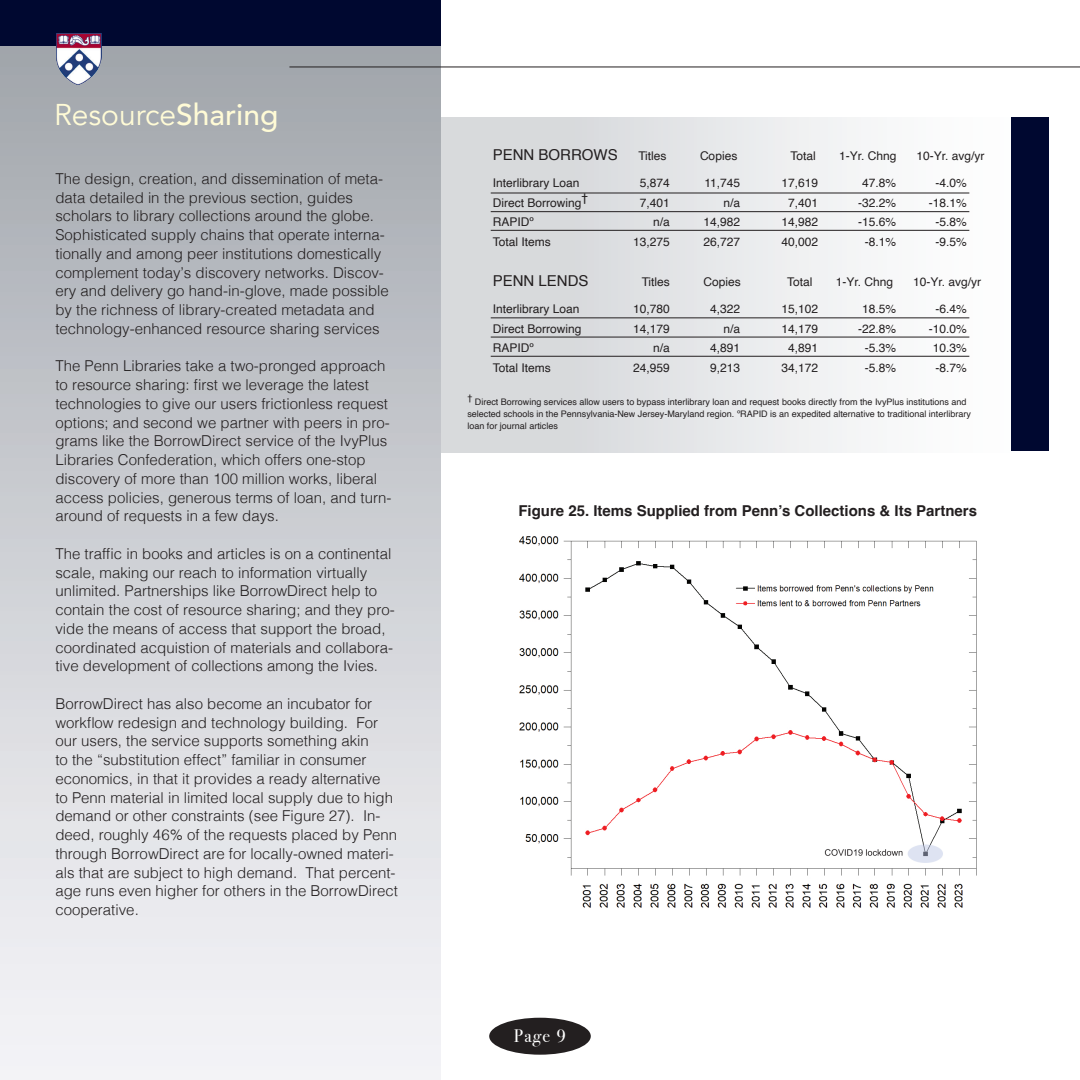
<style>
.page{position:relative;width:1080px;height:1080px;background:#fff}
.page>*{position:absolute;margin:0;border:0;box-sizing:border-box;transform-origin:0 0}
.t1{font:30px "Avenir";color:#fffbd6}
.t2{font:18px "Bodoni Svty Two ITCTT";color:#fff}
.t3{font:300 15px/18.8px "Helvetica";color:#231f20}
.t4{font:700 15px "Helvetica";color:#231f20}
.t5{font:15px "Helvetica";color:#231f20}
.t6{font:12px "Helvetica";color:#231f20}
.t7{font:9px/12px "Helvetica";color:#231f20}
.s1{font-weight:500}
</style>
<div class="page">
<div style="left:441px;top:117px;width:608px;height:335px;background:linear-gradient(to right,#d0d3d5,#fff)"></div>
<div style="left:0;top:28px;width:441px;height:1052px;background:linear-gradient(to bottom,#a1a6ac,#f8f8fb)"></div>
<div style="left:0;top:0;width:441px;height:45px;background:#000830"></div>
<div style="left:1011px;top:117px;width:38px;height:334px;background:#000830"></div>
<img style="left:56px;top:34px;width:45px;height:51px">
<div style="left:489px;top:1018px;width:102px;height:37px;background:#231f20;border-radius:50%"></div>
<hr style="left:289px;top:67px;width:791px;height:1px;background:#231f20">
<hr style="left:491px;top:211px;width:478px;height:1px;background:#231f20">
<hr style="left:491px;top:193px;width:478px;height:1px;background:#231f20">
<hr style="left:491px;top:318px;width:478px;height:1px;background:#231f20">
<hr style="left:491px;top:230px;width:478px;height:1px;background:#231f20">
<hr style="left:491px;top:337px;width:478px;height:1px;background:#231f20">
<hr style="left:491px;top:356px;width:478px;height:1px;background:#231f20">
<img style="left:519px;top:536px;width:458px;height:372px">
<p class="t1" style="left:54px;top:96px;width:226px">Resource<span class="s1">Sharing</span></p>
<p class="t3" style="left:55px;top:168px;width:335px">The design, creation, and dissemination of meta&shy;data detailed in the previous section, guides scholars to library collections around the globe.<br>Sophisticated supply chains that operate interna&shy;tionally and among peer institutions domestically complement today’s discovery networks. Discov&shy;ery and delivery go hand-in-glove, made possible by the richness of library-created metadata and technology-enhanced resource sharing services</p>
<p class="t3" style="left:55px;top:356px;width:337px">The Penn Libraries take a two-pronged approach to resource sharing: first we leverage the latest technologies to give our users frictionless request options; and second we partner with peers in pro&shy;grams like the BorrowDirect service of the IvyPlus Libraries Confederation, which offers one-stop discovery of more than 100 million works, liberal access policies, generous terms of loan, and turn&shy;around of requests in a few days.</p>
<p class="t3" style="left:55px;top:543px;width:341px">The traffic in books and articles is on a continental scale, making our reach to information virtually unlimited. Partnerships like BorrowDirect help to contain the cost of resource sharing; and they pro&shy;vide the means of access that support the broad, coordinated acquistion of materials and collabora&shy;tive development of collections among the Ivies.</p>
<p class="t3" style="left:55px;top:693px;width:344px">BorrowDirect has also become an incubator for workflow redesign and technology building. For our users, the service supports something akin<br>to the “substitution effect” familiar in consumer economics, in that it provides a ready alternative<br>to Penn material in limited local supply due to high demand or other constraints (see Figure 27). In&shy;deed, roughly 46% of the requests placed by Penn through BorrowDirect are for locally-owned materi&shy;als that are subject to high demand. That percent&shy;age runs even higher for others in the BorrowDirect cooperative.</p>
<p class="t5" style="left:493px;top:144px;width:127px">PENN BORROWS</p>
<p class="t6" style="left:638px;top:147px;width:30px">Titles</p>
<p class="t6" style="left:700px;top:147px;width:39px">Copies</p>
<p class="t6" style="left:790px;top:147px;width:27px">Total</p>
<p class="t6" style="left:839px;top:147px;width:59px">1-Yr. Chng</p>
<p class="t6" style="left:917px;top:147px;width:70px">10-Yr. avg/yr</p>
<p class="t6" style="left:493px;top:174px;width:88px">Interlibrary Loan</p>
<p class="t6" style="left:640px;top:174px;width:32px">5,874</p>
<p class="t6" style="left:704px;top:174px;width:37px">11,745</p>
<p class="t6" style="left:782px;top:174px;width:38px">17,619</p>
<p class="t6" style="left:862px;top:174px;width:36px">47.8%</p>
<p class="t6" style="left:935px;top:174px;width:33px">-4.0%</p>
<p class="t6" style="left:493px;top:193px;width:97px">Direct Borrowing†</p>
<p class="t6" style="left:640px;top:193px;width:32px">7,401</p>
<p class="t6" style="left:724px;top:193px;width:18px">n/a</p>
<p class="t6" style="left:788px;top:193px;width:32px">7,401</p>
<p class="t6" style="left:858px;top:193px;width:40px">-32.2%</p>
<p class="t6" style="left:929px;top:193px;width:40px">-18.1%</p>
<p class="t6" style="left:493px;top:213px;width:43px">RAPIDº</p>
<p class="t6" style="left:653px;top:213px;width:18px">n/a</p>
<p class="t6" style="left:704px;top:213px;width:38px">14,982</p>
<p class="t6" style="left:782px;top:213px;width:38px">14,982</p>
<p class="t6" style="left:858px;top:213px;width:40px">-15.6%</p>
<p class="t6" style="left:935px;top:213px;width:33px">-5.8%</p>
<p class="t6" style="left:493px;top:232px;width:60px">Total Items</p>
<p class="t6" style="left:633px;top:232px;width:38px">13,275</p>
<p class="t6" style="left:704px;top:232px;width:38px">26,727</p>
<p class="t6" style="left:782px;top:232px;width:38px">40,002</p>
<p class="t6" style="left:865px;top:232px;width:33px">-8.1%</p>
<p class="t6" style="left:935px;top:232px;width:33px">-9.5%</p>
<p class="t5" style="left:493px;top:270px;width:97px">PENN LENDS</p>
<p class="t6" style="left:642px;top:273px;width:30px">Titles</p>
<p class="t6" style="left:703px;top:273px;width:39px">Copies</p>
<p class="t6" style="left:787px;top:273px;width:27px">Total</p>
<p class="t6" style="left:836px;top:273px;width:59px">1-Yr. Chng</p>
<p class="t6" style="left:913px;top:273px;width:70px">10-Yr. avg/yr</p>
<p class="t6" style="left:493px;top:300px;width:88px">Interlibrary Loan</p>
<p class="t6" style="left:633px;top:300px;width:38px">10,780</p>
<p class="t6" style="left:710px;top:300px;width:32px">4,322</p>
<p class="t6" style="left:782px;top:300px;width:38px">15,102</p>
<p class="t6" style="left:862px;top:300px;width:36px">18.5%</p>
<p class="t6" style="left:935px;top:300px;width:33px">-6.4%</p>
<p class="t6" style="left:493px;top:319px;width:90px">Direct Borrowing</p>
<p class="t6" style="left:633px;top:319px;width:38px">14,179</p>
<p class="t6" style="left:724px;top:319px;width:18px">n/a</p>
<p class="t6" style="left:782px;top:319px;width:38px">14,179</p>
<p class="t6" style="left:858px;top:319px;width:40px">-22.8%</p>
<p class="t6" style="left:929px;top:319px;width:40px">-10.0%</p>
<p class="t6" style="left:493px;top:339px;width:43px">RAPIDº</p>
<p class="t6" style="left:653px;top:339px;width:18px">n/a</p>
<p class="t6" style="left:710px;top:339px;width:32px">4,891</p>
<p class="t6" style="left:788px;top:339px;width:32px">4,891</p>
<p class="t6" style="left:865px;top:339px;width:33px">-5.3%</p>
<p class="t6" style="left:933px;top:339px;width:36px">10.3%</p>
<p class="t6" style="left:493px;top:358px;width:60px">Total Items</p>
<p class="t6" style="left:633px;top:358px;width:38px">24,959</p>
<p class="t6" style="left:710px;top:358px;width:32px">9,213</p>
<p class="t6" style="left:782px;top:358px;width:38px">34,172</p>
<p class="t6" style="left:865px;top:358px;width:33px">-5.8%</p>
<p class="t6" style="left:935px;top:358px;width:33px">-8.7%</p>
<p class="t7" style="left:467px;top:392px;width:7px">†</p>
<p class="t7" style="left:467px;top:396px;width:505px;text-indent:8px">Direct Borrowing services allow users to bypass interlibrary loan and request books directly from the IvyPlus institutions and selected schools in the Pennsylvania-New Jersey-Maryland region. ºRAPID is an expedited alternative to traditional interlibrary loan for journal articles</p>
<p class="t4" style="left:518px;top:502px;width:460px">Figure 25. Items Supplied from Penn’s Collections &amp; Its Partners</p>
<p class="t2" style="left:514px;top:1021px;width:54px">Page 9</p>
</div>
